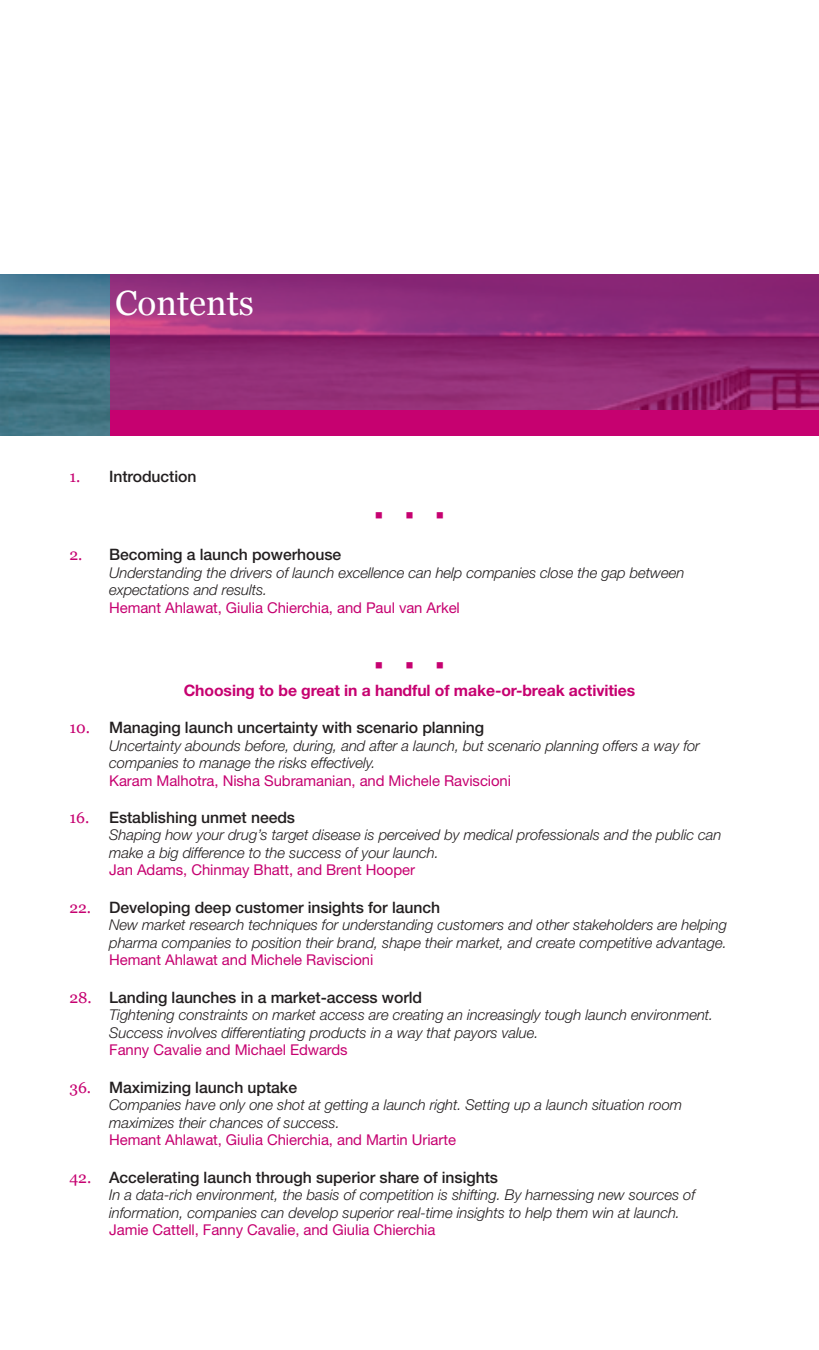
<style>
.page{position:relative;width:819px;height:1350px;background:#fff}
.page>*{position:absolute;margin:0;border:0;box-sizing:border-box;transform-origin:0 0}
.t1{font:35px "Georgia";color:#fff}
.t2{font:21px "Wingdings";color:#c60170}
.t3{font:500 15.75px "Helvetica Neue LT Std";letter-spacing:-.005em;color:#231f20}
.t4{font:700 15.75px "Helvetica Neue LT Std";letter-spacing:-.005em;color:#c60170}
.t5{font:italic 300 14.88px/17.5px "Helvetica Neue LT Std";letter-spacing:-.005em;color:#231f20}
.t6{font:14.88px "Helvetica Neue LT Std";letter-spacing:-.005em;color:#c60170}
.s1{font-family:"Georgia";font-weight:400;color:#c60170}
</style>
<div class="page">
<img style="left:0;top:274px;width:110px;height:162px">
<svg style="left:110px;top:274px;width:709px;height:136px;background:#902b76"></svg>
<div style="left:110px;top:410px;width:709px;height:26px;background:#c60170"></div>
<h1 class="t1" style="left:115px;top:282px;width:140px">Contents</h1>
<p class="t3" style="left:69px;top:467px;width:128px"><span class="s1">1.</span> Introduction</p>
<h2 class="t2" style="left:374px;top:503px;width:72px">▪ ▪ ▪</h2>
<p class="t3" style="left:69px;top:545px;width:273px"><span class="s1">2.</span> Becoming a launch powerhouse</p>
<p class="t5" style="left:109px;top:563px;width:577px">Understanding the drivers of launch excellence can help companies close the gap between expectations and results.</p>
<p class="t6" style="left:109px;top:598px;width:352px">Hemant Ahlawat, Giulia Chierchia, and Paul van Arkel</p>
<h2 class="t2" style="left:374px;top:654px;width:72px">▪ ▪ ▪</h2>
<p class="t4" style="left:184px;top:680px;width:453px">Choosing to be great in a handful of make-or-break activities</p>
<p class="t3" style="left:69px;top:718px;width:416px"><span class="s1">10.</span> Managing launch uncertainty with scenario planning</p>
<p class="t5" style="left:109px;top:736px;width:592px">Uncertainty abounds before, during, and after a launch, but scenario planning offers a way for companies to manage the risks effectively.</p>
<p class="t6" style="left:109px;top:771px;width:403px">Karam Malhotra, Nisha Subramanian, and Michele Raviscioni</p>
<p class="t3" style="left:69px;top:808px;width:227px"><span class="s1">16.</span> Establishing unmet needs</p>
<p class="t5" style="left:109px;top:826px;width:613px">Shaping how your drug’s target disease is perceived by medical professionals and the public can make a big difference to the success of your launch.</p>
<p class="t6" style="left:109px;top:861px;width:307px">Jan Adams, Chinmay Bhatt, and Brent Hooper</p>
<p class="t3" style="left:69px;top:897px;width:372px"><span class="s1">22.</span> Developing deep customer insights for launch</p>
<p class="t5" style="left:109px;top:916px;width:619px">New market research techniques for understanding customers and other stakeholders are helping pharma companies to position their brand, shape their market, and create competitive advantage.</p>
<p class="t6" style="left:109px;top:951px;width:266px">Hemant Ahlawat and Michele Raviscioni</p>
<p class="t3" style="left:69px;top:987px;width:354px"><span class="s1">28.</span> Landing launches in a market-access world</p>
<p class="t5" style="left:109px;top:1005px;width:605px">Tightening constraints on market access are creating an increasingly tough launch environment.<br>Success involves differentiating products in a way that payors value.</p>
<p class="t6" style="left:109px;top:1041px;width:240px">Fanny Cavalie and Michael Edwards</p>
<p class="t3" style="left:69px;top:1077px;width:229px"><span class="s1">36.</span> Maximizing launch uptake</p>
<p class="t5" style="left:109px;top:1095px;width:574px">Companies have only one shot at getting a launch right. Setting up a launch situation room maximizes their chances of success.</p>
<p class="t6" style="left:109px;top:1130px;width:348px">Hemant Ahlawat, Giulia Chierchia, and Martin Uriarte</p>
<p class="t3" style="left:69px;top:1167px;width:430px"><span class="s1">42.</span> Accelerating launch through superior share of insights</p>
<p class="t5" style="left:109px;top:1185px;width:587px">In a data-rich environment, the basis of competition is shifting. By harnessing new sources of information, companies can develop superior real-time insights to help them win at launch.</p>
<p class="t6" style="left:109px;top:1220px;width:328px">Jamie Cattell, Fanny Cavalie, and Giulia Chierchia</p>
</div>
